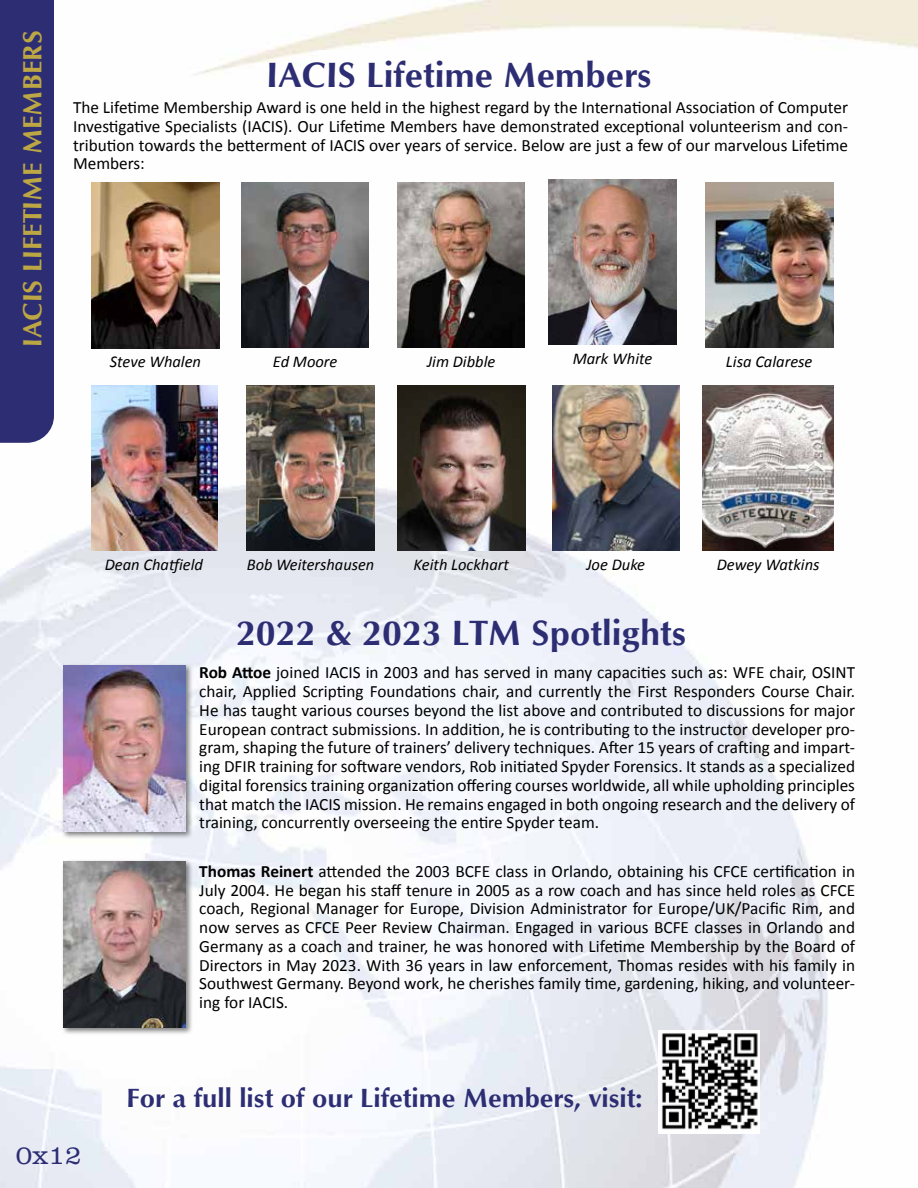
<style>
.page{position:relative;width:918px;height:1188px;background:#fff}
.page>*{position:absolute;margin:0;border:0;box-sizing:border-box;transform-origin:0 0}
.t1{font:700 36px "Optimum";color:#2d2d74}
.t2{font:700 27px "Optimum";color:#2d2d74}
.t3{font:700 27px "Optimum";color:#bca744}
.t4{font:300 27px "Clarendon";color:#2d2d74}
.t5{font:17.25px/18.8px "Calibri";color:#000;text-align:justify}
.t6{font:italic 16.5px "Calibri";color:#000}
.s1{font-weight:700}
</style>
<div class="page">
<img style="left:0;top:0;width:918px;height:1188px">
<div style="left:0;top:0;width:54px;height:443px;background:#2d2d74"></div>
<img style="left:658px;top:1030px;width:101px;height:103px">
<div style="left:61px;top:663px;width:133px;height:176px;background:#000;opacity:.5"></div>
<img style="left:63px;top:666px;width:123px;height:166px">
<div style="left:61px;top:859px;width:133px;height:176px;background:#000;opacity:.5"></div>
<img style="left:63px;top:861px;width:123px;height:167px">
<img style="left:397px;top:182px;width:128px;height:166px">
<img style="left:241px;top:182px;width:128px;height:166px">
<img style="left:549px;top:180px;width:127px;height:165px">
<img style="left:92px;top:182px;width:127px;height:166px">
<img style="left:705px;top:182px;width:128px;height:166px">
<img style="left:247px;top:385px;width:127px;height:165px">
<img style="left:91px;top:385px;width:127px;height:165px">
<img style="left:703px;top:385px;width:130px;height:165px">
<img style="left:398px;top:385px;width:127px;height:165px">
<img style="left:552px;top:385px;width:128px;height:165px">
<h2 class="t3" style="left:17px;top:347px;width:319px;rotate:-90deg">IACIS LIFETIME MEMBERS</h2>
<h1 class="t1" style="left:266px;top:54px;width:387px">IACIS Lifetime Members</h1>
<p class="t5" style="left:73px;top:98px;width:776px">The Lifetime Membership Award is one held in the highest regard by the International Association of Computer Investigative Specialists (IACIS). Our Lifetime Members have demonstrated exceptional volunteerism and con&shy;tribution towards the betterment of IACIS over years of service. Below are just a few of our marvelous Lifetime Members:</p>
<p class="t6" style="left:110px;top:351px;width:93px">Steve Whalen</p>
<p class="t6" style="left:273px;top:351px;width:66px">Ed Moore</p>
<p class="t6" style="left:427px;top:351px;width:70px">Jim Dibble</p>
<p class="t6" style="left:573px;top:348px;width:81px">Mark White</p>
<p class="t6" style="left:726px;top:351px;width:88px">Lisa Calarese</p>
<p class="t6" style="left:105px;top:554px;width:100px">Dean Chatfield</p>
<p class="t6" style="left:247px;top:554px;width:129px">Bob Weitershausen</p>
<p class="t6" style="left:414px;top:554px;width:97px">Keith Lockhart</p>
<p class="t6" style="left:586px;top:554px;width:60px">Joe Duke</p>
<p class="t6" style="left:717px;top:554px;width:104px">Dewey Watkins</p>
<h1 class="t1" style="left:236px;top:612px;width:452px">2022 &amp; 2023 LTM Spotlights</h1>
<p class="t5" style="left:199px;top:663px;width:657px"><span class="s1">Rob Attoe</span> joined IACIS in 2003 and has served in many capacities such as: WFE chair, OSINT chair, Applied Scripting Foundations chair, and currently the First Responders Course Chair.<br>He has taught various courses beyond the list above and contributed to discussions for major European contract submissions. In addition, he is contributing to the instructor developer pro&shy;gram, shaping the future of trainers’ delivery techniques. After 15 years of crafting and impart&shy;ing DFIR training for software vendors, Rob initiated Spyder Forensics. It stands as a specialized digital forensics training organization offering courses worldwide, all while upholding principles that match the IACIS mission. He remains engaged in both ongoing research and the delivery of training, concurrently overseeing the entire Spyder team.</p>
<p class="t5" style="left:199px;top:861px;width:657px"><span class="s1">Thomas Reinert</span> attended the 2003 BCFE class in Orlando, obtaining his CFCE certification in July 2004. He began his staff tenure in 2005 as a row coach and has since held roles as CFCE coach, Regional Manager for Europe, Division Administrator for Europe/UK/Pacific Rim, and now serves as CFCE Peer Review Chairman. Engaged in various BCFE classes in Orlando and Germany as a coach and trainer, he was honored with Lifetime Membership by the Board of Directors in May 2023. With 36 years in law enforcement, Thomas resides with his family in Southwest Germany. Beyond work, he cherishes family time, gardening, hiking, and volunteer&shy;ing for IACIS.</p>
<h2 class="t2" style="left:127px;top:1082px;width:517px">For a full list of our Lifetime Members, visit:</h2>
<h2 class="t4" style="left:16px;top:1139px;width:67px">0x12</h2>
</div>
